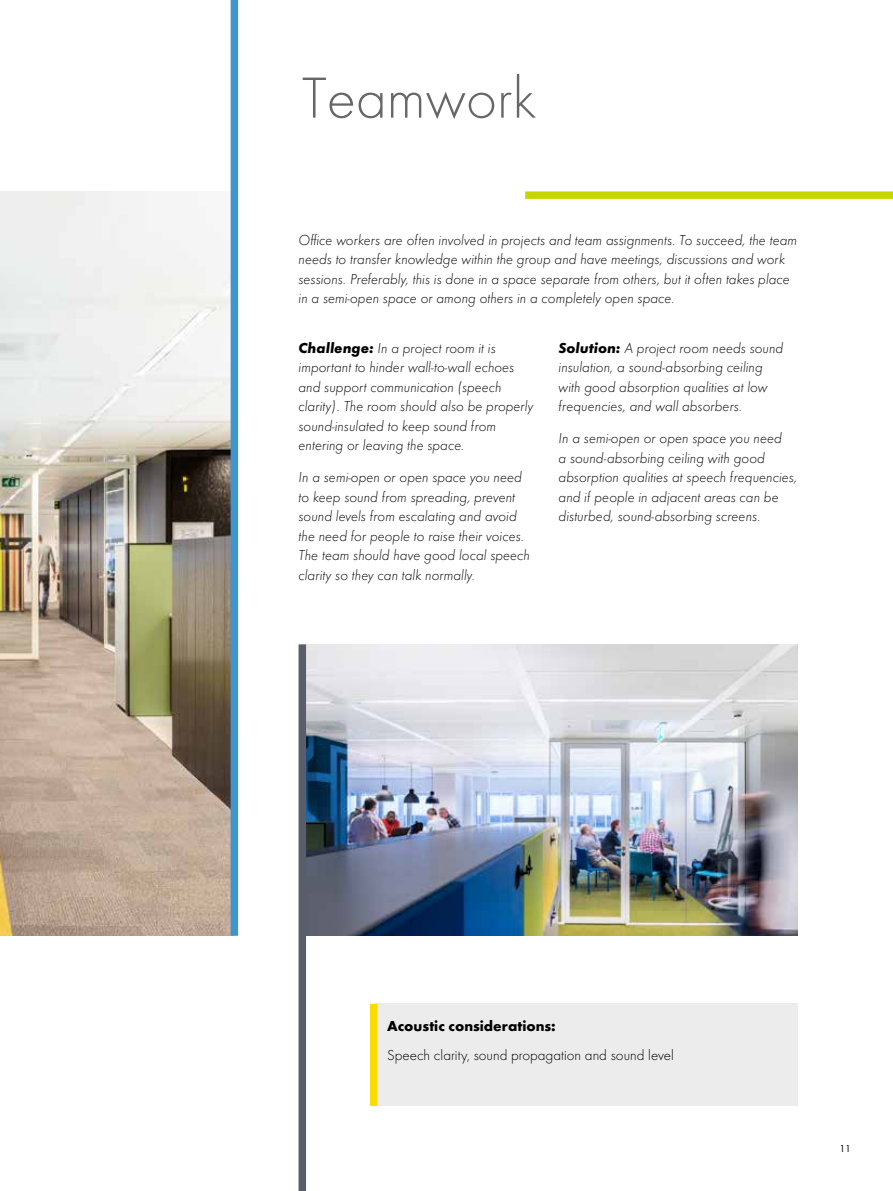
<style>
.page{position:relative;width:893px;height:1191px;background:#fff}
.page>*{position:absolute;margin:0;border:0;box-sizing:border-box;transform-origin:0 0}
.t1{font:300 60px "Futura";color:#676767}
.t2{font:italic 300 15px/19.5px "Futura";color:#000}
.t3{font:300 15px "Futura";color:#000}
.t4{font:700 15px "Futura";color:#000}
.t5{font:10.5px "Futura Boo";color:#000}
.s1{font-weight:700}
</style>
<div class="page">
<img style="left:0;top:191px;width:231px;height:744px">
<img style="left:306px;top:644px;width:491px;height:291px">
<div style="left:231px;top:0;width:7px;height:935px;background:#3f95cf"></div>
<div style="left:525px;top:191px;width:368px;height:8px;background:#c9d500"></div>
<div style="left:299px;top:644px;width:7px;height:547px;background:#5a5e6a"></div>
<div style="left:374px;top:1003px;width:424px;height:103px;background:#ececec"></div>
<div style="left:370px;top:1003px;width:7px;height:103px;background:#fcdc00"></div>
<h1 class="t1" style="left:302px;top:64px;width:236px">Teamwork</h1>
<p class="t2" style="left:299px;top:230px;width:500px">Office workers are often involved in projects and team assignments. To succeed, the team needs to transfer knowledge within the group and have meetings, discussions and work sessions. Preferably, this is done in a space separate from others, but it often takes place in a semi-open space or among others in a completely open space.</p>
<p class="t2" style="left:299px;top:337px;width:236px"><span class="s1">Challenge:</span> In a project room it is important to hinder wall-to-wall echoes and support communication (speech clarity). The room should also be properly sound-insulated to keep sound from entering or leaving the space.</p>
<p class="t2" style="left:299px;top:467px;width:233px">In a semi-open or open space you need to keep sound from spreading, prevent sound levels from escalating and avoid the need for people to raise their voices.<br>The team should have good local speech clarity so they can talk normally.</p>
<p class="t2" style="left:559px;top:337px;width:226px"><span class="s1">Solution:</span> A project room needs sound insulation, a sound-absorbing ceiling with good absorption qualities at low frequencies, and wall absorbers.</p>
<p class="t2" style="left:559px;top:428px;width:240px">In a semi-open or open space you need<br>a sound-absorbing ceiling with good absorption qualities at speech frequencies, and if people in adjacent areas can be disturbed, sound-absorbing screens.</p>
<p class="t4" style="left:387px;top:1016px;width:170px">Acoustic considerations:</p>
<p class="t3" style="left:387px;top:1046px;width:288px">Speech clarity, sound propagation and sound level</p>
<p class="t5" style="left:839px;top:1142px;width:13px">11</p>
</div>
